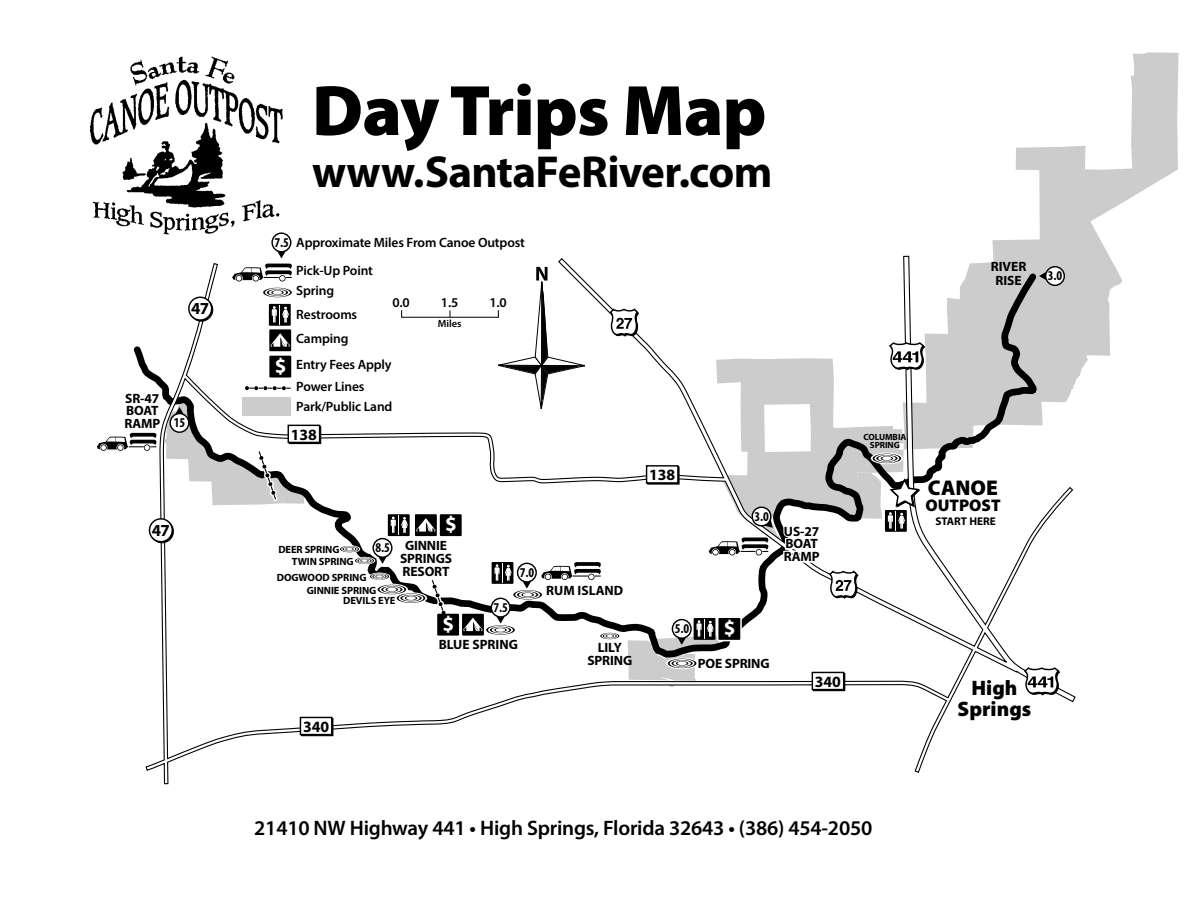
<style>
.page{position:relative;width:1188px;height:918px;background:#fff}
.page>*{position:absolute;margin:0;border:0;box-sizing:border-box;transform-origin:0 0}
.t1{font:900 72px "Myriad Pro";letter-spacing:-.01em;color:#000}
.t2{font:700 45px "Myriad Pro";letter-spacing:-.015em;color:#000}
.t3{font:900 21.3px "Myriad Pro";color:#000}
.t4{font:600 21px "Myriad Pro";letter-spacing:-.01em;color:#000}
.t5{font:900 21px/21px "Myriad Pro";color:#000;text-align:center}
.t6{font:700 21px "Myriad Pro";color:#fff}
.t7{font:900 16.8px "Myriad Pro";color:#000}
.t8{font:700 16.8px "Myriad Pro";color:#000}
.t9{font:700 15.75px "Myriad Pro";letter-spacing:-.005em;color:#000}
.t10{font:600 13.5px/20.2px "Myriad Pro";letter-spacing:-.01em;color:#000}
.t11{font:700 13.5px/12.8px "Myriad Pro";letter-spacing:-.01em;color:#000;text-align:center}
.t12{font:700 condensed 13.5px "Myriad Pro";color:#000}
.t13{font:700 11.25px "Myriad Pro";color:#000}
.t14{font:700 10.5px/11.6px "Myriad Pro";letter-spacing:-.01em;color:#000}
.t15{font:600 10.5px "Myriad Pro";letter-spacing:-.01em;color:#000}
.t16{font:700 9px/8.2px "Myriad Pro";letter-spacing:-.01em;color:#000;text-align:center}
.s1{font-weight:700;font-stretch:condensed}
</style>
<div class="page">
<svg style="left:992px;top:52px;width:186px;height:328px"></svg>
<svg style="left:145px;top:255px;width:931px;height:530px"></svg>
<svg style="left:749px;top:506px;width:25px;height:23px"></svg>
<svg style="left:373px;top:539px;width:19px;height:18px"></svg>
<div style="left:372px;top:538px;width:21px;height:20px;border:1px solid #000;border-radius:50%"></div>
<svg style="left:1039px;top:272px;width:7px;height:8px"></svg>
<div style="left:1046px;top:267px;width:18px;height:18px;background:#fff;border-radius:50%"></div>
<div style="left:1045px;top:266px;width:20px;height:20px;border:1px solid #000;border-radius:50%"></div>
<svg style="left:599px;top:632px;width:22px;height:8px"></svg>
<svg style="left:339px;top:545px;width:21px;height:8px"></svg>
<svg style="left:165px;top:399px;width:139px;height:106px"></svg>
<svg style="left:782px;top:433px;width:140px;height:167px"></svg>
<svg style="left:609px;top:307px;width:30px;height:31px"></svg>
<svg style="left:1023px;top:666px;width:38px;height:30px"></svg>
<svg style="left:888px;top:341px;width:38px;height:30px"></svg>
<div style="left:151px;top:520px;width:22px;height:23px;background:#000;border-radius:50%"></div>
<div style="left:150px;top:519px;width:24px;height:24px;border:1px solid #000;border-radius:50%"></div>
<div style="left:149px;top:519px;width:23px;height:23px;background:#fff;border-radius:50%"></div>
<div style="left:149px;top:518px;width:24px;height:24px;border:1px solid #000;border-radius:50%"></div>
<div style="left:190px;top:298px;width:23px;height:23px;background:#000;border-radius:50%"></div>
<div style="left:189px;top:298px;width:24px;height:24px;border:1px solid #000;border-radius:50%"></div>
<div style="left:189px;top:297px;width:23px;height:23px;background:#fff;border-radius:50%"></div>
<div style="left:188px;top:297px;width:24px;height:24px;border:1px solid #000;border-radius:50%"></div>
<div style="left:813px;top:673px;width:32px;height:18px;background:#070707"></div>
<div style="left:812px;top:672px;width:32px;height:18px;background:#fff;border:1px solid #000"></div>
<div style="left:301px;top:718px;width:32px;height:18px;background:#070707"></div>
<div style="left:300px;top:717px;width:33px;height:18px;background:#fff;border:1px solid #000"></div>
<svg style="left:647px;top:466px;width:33px;height:19px"></svg>
<div style="left:646px;top:465px;width:33px;height:19px;background:#fff;border:1px solid #000"></div>
<div style="left:289px;top:426px;width:32px;height:18px;background:#000"></div>
<div style="left:288px;top:425px;width:32px;height:18px;background:#fff;border:1px solid #000"></div>
<svg style="left:97px;top:433px;width:61px;height:18px"></svg>
<svg style="left:709px;top:538px;width:61px;height:17px"></svg>
<svg style="left:277px;top:252px;width:9px;height:6px"></svg>
<svg style="left:272px;top:233px;width:19px;height:19px"></svg>
<div style="left:271px;top:232px;width:20px;height:21px;border:1px solid #000;border-radius:50%"></div>
<div style="left:261px;top:287px;width:33px;height:11px;background:#fff;border-radius:50%"></div>
<svg style="left:263px;top:288px;width:29px;height:9px"></svg>
<svg style="left:271px;top:290px;width:13px;height:5px"></svg>
<div style="left:244px;top:385px;width:6px;height:7px;border:3px solid #fff;border-radius:50%"></div>
<div style="left:253px;top:385px;width:7px;height:7px;border:3px solid #fff;border-radius:50%"></div>
<div style="left:262px;top:385px;width:7px;height:7px;border:3px solid #fff;border-radius:50%"></div>
<div style="left:271px;top:385px;width:7px;height:7px;border:3px solid #fff;border-radius:50%"></div>
<div style="left:280px;top:385px;width:7px;height:7px;border:3px solid #fff;border-radius:50%"></div>
<img style="left:90px;top:57px;width:192px;height:178px">
<svg style="left:245px;top:304px;width:47px;height:86px"></svg>
<svg style="left:388px;top:514px;width:74px;height:22px"></svg>
<svg style="left:340px;top:546px;width:279px;height:93px"></svg>
<svg style="left:628px;top:614px;width:116px;height:73px"></svg>
<svg style="left:497px;top:267px;width:89px;height:143px"></svg>
<div style="left:243px;top:397px;width:48px;height:19px;background:#ccc"></div>
<svg style="left:232px;top:264px;width:61px;height:18px"></svg>
<p class="t8" style="left:191px;top:298px;width:20px">47</p>
<p class="t11" style="left:124px;top:391px;width:37px;text-align:left">SR-47<br>BOAT<br>RAMP</p>
<p class="t12" style="left:174px;top:414px;width:13px">15</p>
<p class="t8" style="left:152px;top:519px;width:20px">47</p>
<h1 class="t1" style="left:312px;top:70px;width:456px">Day Trips Map</h1>
<h2 class="t2" style="left:312px;top:142px;width:462px">www.SantaFeRiver.com</h2>
<p class="t10" style="left:274px;top:232px;width:252px"><span class="s1">7.5</span> Approximate Miles From Canoe Outpost</p>
<h3 class="t6" style="left:275px;top:352px;width:13px">$</h3>
<p class="t10" style="left:296px;top:260px;width:78px">Pick-Up Point<br>Spring</p>
<p class="t10" style="left:296px;top:303px;width:62px;line-height:23.2px">Restrooms<br>Camping</p>
<p class="t10" style="left:296px;top:353px;width:97px;line-height:22.5px">Entry Fees Apply<br>Power Lines</p>
<p class="t10" style="left:296px;top:396px;width:98px">Park/Public Land</p>
<p class="t10" style="left:392px;top:292px;width:19px">0.0</p>
<p class="t10" style="left:441px;top:292px;width:19px">1.5</p>
<p class="t15" style="left:438px;top:317px;width:25px">Miles</p>
<p class="t9" style="left:291px;top:424px;width:28px">138</p>
<p class="t12" style="left:375px;top:539px;width:16px">8.5</p>
<p class="t14" style="left:292px;top:543px;width:64px;text-indent:-13px">DEER SPRING<br>TWIN SPRING</p>
<p class="t14" style="left:307px;top:571px;width:71px;line-height:12.8px;text-indent:-30px">DOGWOOD SPRING<br>GINNIE SPRING</p>
<h3 class="t6" style="left:445px;top:511px;width:13px">$</h3>
<p class="t11" style="left:400px;top:539px;width:53px">GINNIE<br>SPRINGS<br>RESORT</p>
<p class="t14" style="left:343px;top:594px;width:54px">DEVILS EYE</p>
<p class="t10" style="left:489px;top:292px;width:19px">1.0</p>
<p class="t9" style="left:649px;top:465px;width:28px">138</p>
<p class="t12" style="left:494px;top:599px;width:16px">7.5</p>
<p class="t12" style="left:520px;top:564px;width:16px">7.0</p>
<p class="t11" style="left:546px;top:584px;width:78px">RUM ISLAND</p>
<h3 class="t6" style="left:443px;top:610px;width:13px">$</h3>
<h3 class="t6" style="left:724px;top:614px;width:13px">$</h3>
<p class="t12" style="left:675px;top:620px;width:16px">5.0</p>
<p class="t12" style="left:754px;top:508px;width:16px">3.0</p>
<p class="t9" style="left:303px;top:716px;width:28px">340</p>
<p class="t11" style="left:439px;top:638px;width:81px">BLUE SPRING</p>
<p class="t11" style="left:587px;top:641px;width:46px">LILY<br>SPRING</p>
<p class="t11" style="left:698px;top:657px;width:73px">POE SPRING</p>
<p class="t11" style="left:784px;top:524px;width:37px;text-align:left">US-27<br>BOAT<br>RAMP</p>
<p class="t9" style="left:815px;top:671px;width:28px">340</p>
<p class="t11" style="left:991px;top:259px;width:37px;line-height:13.5px">RIVER<br>RISE</p>
<p class="t12" style="left:1048px;top:267px;width:16px">3.0</p>
<p class="t16" style="left:863px;top:433px;width:44px">COLUMBIA<br>SPRING</p>
<h3 class="t3" style="left:928px;top:476px;width:72px">CANOE</h3>
<p class="t7" style="left:925px;top:496px;width:77px">OUTPOST</p>
<p class="t13" style="left:935px;top:514px;width:62px">START HERE</p>
<h3 class="t5" style="left:958px;top:678px;width:75px">High<br>Springs</h3>
<h3 class="t4" style="left:254px;top:815px;width:620px">21410 NW Highway 441 • High Springs, Florida 32643 • (386) 454-2050</h3>
</div>
